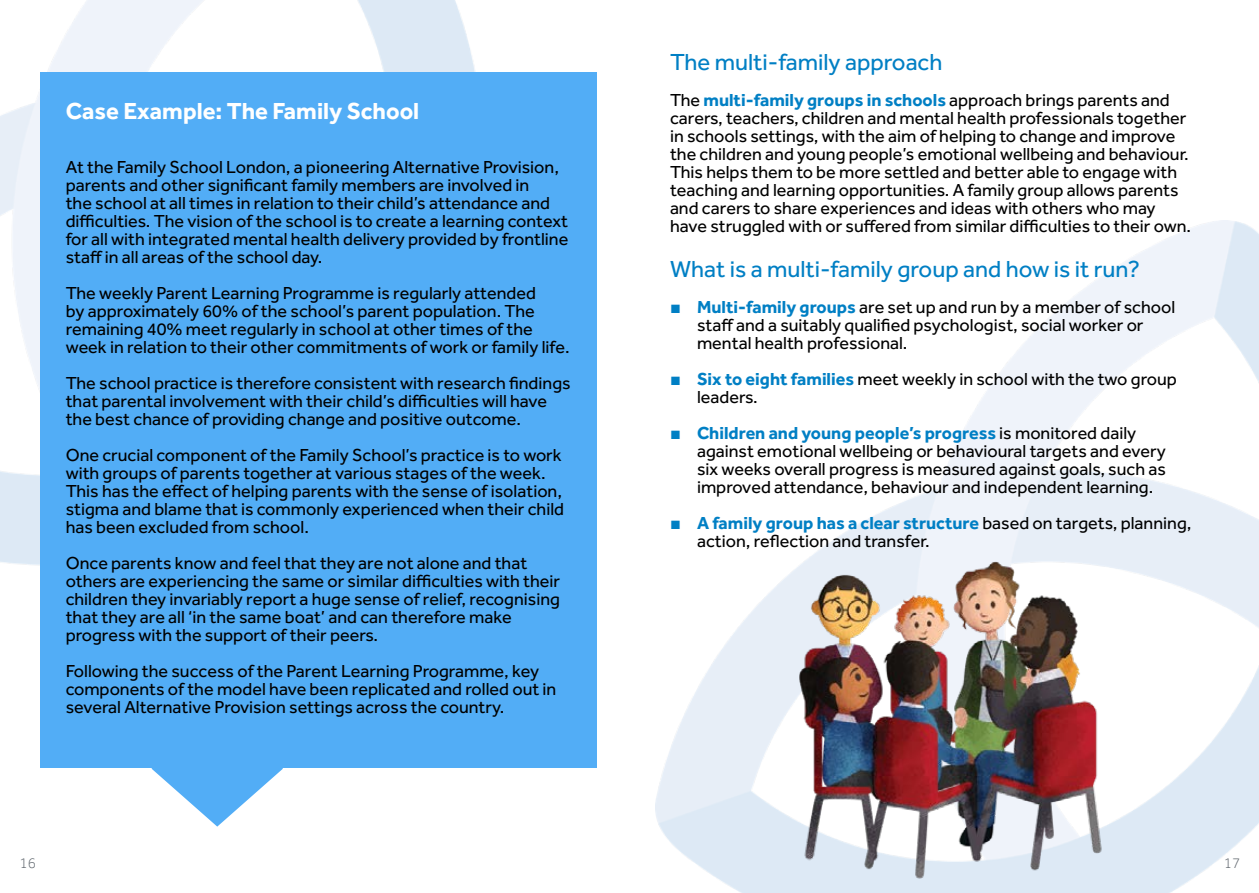
<style>
.page{position:relative;width:1259px;height:893px;background:#fff}
.page>*{position:absolute;margin:0;border:0;box-sizing:border-box;transform-origin:0 0}
.t1{font:24px "Effra";color:#007fc4}
.t2{font:700 24px "Effra";color:#fff}
.t3{font:18px/18px "Effra";color:#000}
.t4{font:300 15px "Effra";color:#5d646b}
.s1{font-weight:700;color:#007fc4}
.s2{font-family:"Arial";color:#007fc4}
</style>
<div class="page">
<img style="left:655px;top:220px;width:604px;height:673px">
<div style="left:40px;top:72px;width:556px;height:696px;background:#52adf6"></div>
<svg style="left:151px;top:768px;width:132px;height:59px"></svg>
<img style="left:749px;top:484px;width:392px;height:409px">
<h1 class="t2" style="left:66px;top:96px;width:355px">Case Example: The Family School</h1>
<p class="t3" style="left:66px;top:158px;width:504px">At the Family School London, a pioneering Alternative Provision, parents and other significant family members are involved in<br>the school at all times in relation to their child’s attendance and difficulties. The vision of the school is to create a learning context for all with integrated mental health delivery provided by frontline staff in all areas of the school day.</p>
<p class="t3" style="left:66px;top:284px;width:505px">The weekly Parent Learning Programme is regularly attended<br>by approximately 60% of the school’s parent population. The remaining 40% meet regularly in school at other times of the week in relation to their other commitments of work or family life.</p>
<p class="t3" style="left:66px;top:374px;width:506px">The school practice is therefore consistent with research findings that parental involvement with their child’s difficulties will have the best chance of providing change and positive outcome.</p>
<p class="t3" style="left:66px;top:446px;width:500px">One crucial component of the Family School’s practice is to work with groups of parents together at various stages of the week.<br>This has the effect of helping parents with the sense of isolation, stigma and blame that is commonly experienced when their child has been excluded from school.</p>
<p class="t3" style="left:66px;top:554px;width:496px">Once parents know and feel that they are not alone and that others are experiencing the same or similar difficulties with their children they invariably report a huge sense of relief, recognising that they are all ‘in the same boat’ and can therefore make progress with the support of their peers.</p>
<p class="t3" style="left:66px;top:662px;width:492px">Following the success of the Parent Learning Programme, key components of the model have been replicated and rolled out in several Alternative Provision settings across the country.</p>
<h1 class="t1" style="left:670px;top:48px;width:274px">The multi-family approach</h1>
<p class="t3" style="left:670px;top:91px;width:522px">The <span class="s1">multi-family groups in schools</span> approach brings parents and carers, teachers, children and mental health professionals together in schools settings, with the aim of helping to change and improve the children and young people’s emotional wellbeing and behaviour.<br>This helps them to be more settled and better able to engage with teaching and learning opportunities. A family group allows parents and carers to share experiences and ideas with others who may have struggled with or suffered from similar difficulties to their own.</p>
<h1 class="t1" style="left:670px;top:255px;width:471px">What is a multi-family group and how is it run?</h1>
<p class="t3" style="left:697px;top:298px;width:480px;text-indent:-27px"><span class="s2">■</span> <span class="s1">Multi-family groups</span> are set up and run by a member of school staff and a suitably qualified psychologist, social worker or mental health professional.</p>
<p class="t3" style="left:697px;top:370px;width:481px;text-indent:-27px"><span class="s2">■</span> <span class="s1">Six to eight families</span> meet weekly in school with the two group leaders.</p>
<p class="t3" style="left:697px;top:424px;width:470px;text-indent:-27px"><span class="s2">■</span> <span class="s1">Children and young people’s progress</span> is monitored daily against emotional wellbeing or behavioural targets and every six weeks overall progress is measured against goals, such as improved attendance, behaviour and independent learning.</p>
<p class="t3" style="left:697px;top:514px;width:496px;text-indent:-27px"><span class="s2">■</span> <span class="s1">A family group has a clear structure</span> based on targets, planning, action, reflection and transfer.</p>
<p class="t4" style="left:20px;top:854px;width:18px">16</p>
<p class="t4" style="left:1223px;top:854px;width:18px">17</p>
</div>
